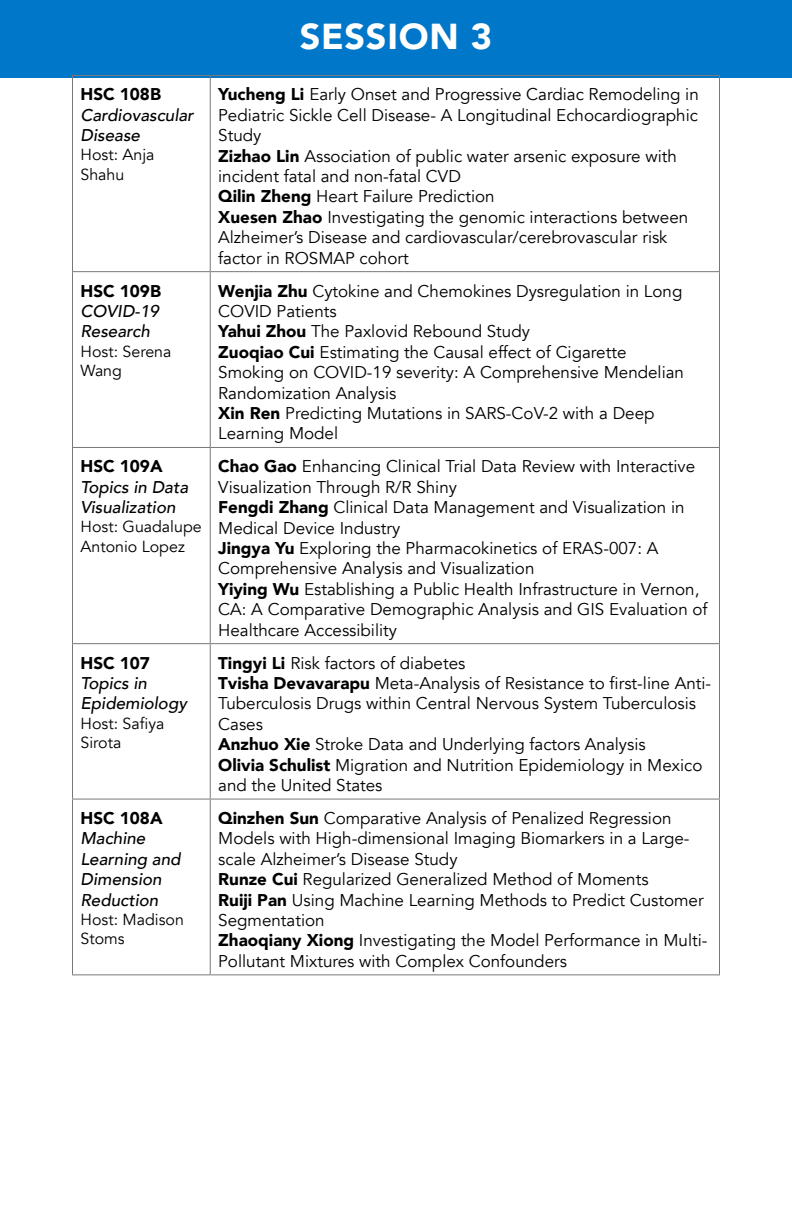
<style>
.page{position:relative;width:792px;height:1224px;background:#fff}
.page>*{position:absolute;margin:0;border:0;box-sizing:border-box;transform-origin:0 0}
.t1{font:900 36px "Avenir";letter-spacing:.02em;color:#fff}
.t2{font:17px/20.4px "Avenir";color:#000}
.t3{font:italic 500 17px/20.4px "Avenir";color:#000}
.t4{font:900 17px "Avenir";color:#000}
.t5{font:16px/19.2px "Avenir";color:#000}
.s1{font-weight:900}
</style>
<div class="page">
<div style="left:0;top:0;width:792px;height:78px;background:#0077c8"></div>
<hr style="left:72px;top:75px;width:138px;height:1px;background:#75787b">
<hr style="left:72px;top:76px;width:1px;height:195px;background:#75787b">
<hr style="left:210px;top:75px;width:510px;height:1px;background:#75787b">
<hr style="left:210px;top:76px;width:1px;height:195px;background:#75787b">
<hr style="left:719px;top:76px;width:1px;height:195px;background:#75787b">
<hr style="left:72px;top:271px;width:138px;height:1px;background:#75787b">
<hr style="left:72px;top:272px;width:1px;height:175px;background:#75787b">
<hr style="left:210px;top:271px;width:510px;height:1px;background:#75787b">
<hr style="left:210px;top:272px;width:1px;height:175px;background:#75787b">
<hr style="left:719px;top:272px;width:1px;height:175px;background:#75787b">
<hr style="left:72px;top:447px;width:138px;height:1px;background:#75787b">
<hr style="left:72px;top:448px;width:1px;height:195px;background:#75787b">
<hr style="left:210px;top:447px;width:510px;height:1px;background:#75787b">
<hr style="left:210px;top:448px;width:1px;height:195px;background:#75787b">
<hr style="left:719px;top:448px;width:1px;height:195px;background:#75787b">
<hr style="left:72px;top:643px;width:138px;height:1px;background:#75787b">
<hr style="left:72px;top:644px;width:1px;height:155px;background:#75787b">
<hr style="left:210px;top:643px;width:510px;height:1px;background:#75787b">
<hr style="left:210px;top:644px;width:1px;height:155px;background:#75787b">
<hr style="left:719px;top:644px;width:1px;height:155px;background:#75787b">
<hr style="left:72px;top:799px;width:138px;height:1px;background:#75787b">
<hr style="left:72px;top:800px;width:1px;height:174px;background:#75787b">
<hr style="left:210px;top:799px;width:510px;height:1px;background:#75787b">
<hr style="left:210px;top:800px;width:1px;height:174px;background:#75787b">
<hr style="left:719px;top:800px;width:1px;height:174px;background:#75787b">
<hr style="left:72px;top:974px;width:138px;height:1px;background:#75787b">
<hr style="left:210px;top:974px;width:510px;height:1px;background:#75787b">
<h1 class="t1" style="left:300px;top:6px;width:194px">SESSION 3</h1>
<p class="t4" style="left:80px;top:80px;width:82px">HSC 108B</p>
<p class="t3" style="left:80px;top:105px;width:115px">Cardiovascular<br>Disease</p>
<p class="t5" style="left:80px;top:146px;width:76px">Host: Anja<br>Shahu</p>
<p class="t2" style="left:218px;top:85px;width:482px"><span class="s1">Yucheng Li</span> Early Onset and Progressive Cardiac Remodeling in Pediatric Sickle Cell Disease- A Longitudinal Echocardiographic Study<br><span class="s1">Zizhao Lin</span> Association of public water arsenic exposure with incident fatal and non-fatal CVD<br><span class="s1">Qilin Zheng</span> Heart Failure Prediction<br><span class="s1">Xuesen Zhao</span> Investigating the genomic interactions between Alzheimer’s Disease and cardiovascular/cerebrovascular risk factor in ROSMAP cohort</p>
<p class="t4" style="left:81px;top:276px;width:82px">HSC 109B</p>
<p class="t3" style="left:81px;top:301px;width:80px">COVID-19<br>Research</p>
<p class="t5" style="left:80px;top:342px;width:92px">Host: Serena<br>Wang</p>
<p class="t2" style="left:218px;top:281px;width:467px"><span class="s1">Wenjia Zhu</span> Cytokine and Chemokines Dysregulation in Long COVID Patients<br><span class="s1">Yahui Zhou</span> The Paxlovid Rebound Study<br><span class="s1">Zuoqiao Cui</span> Estimating the Causal effect of Cigarette Smoking on COVID-19 severity: A Comprehensive Mendelian Randomization Analysis<br><span class="s1">Xin Ren</span> Predicting Mutations in SARS-CoV-2 with a Deep Learning Model</p>
<p class="t4" style="left:81px;top:452px;width:84px">HSC 109A</p>
<p class="t3" style="left:81px;top:477px;width:109px">Topics in Data<br>Visualization</p>
<p class="t5" style="left:80px;top:518px;width:123px">Host: Guadalupe<br>Antonio Lopez</p>
<p class="t2" style="left:218px;top:457px;width:491px"><span class="s1">Chao Gao</span> Enhancing Clinical Trial Data Review with Interactive Visualization Through R/R Shiny<br><span class="s1">Fengdi Zhang</span> Clinical Data Management and Visualization in Medical Device Industry<br><span class="s1">Jingya Yu</span> Exploring the Pharmacokinetics of ERAS-007: A Comprehensive Analysis and Visualization<br><span class="s1">Yiying Wu</span> Establishing a Public Health Infrastructure in Vernon, CA: A Comparative Demographic Analysis and GIS Evaluation of Healthcare Accessibility</p>
<p class="t4" style="left:81px;top:648px;width:71px">HSC 107</p>
<p class="t3" style="left:81px;top:673px;width:108px">Topics in<br>Epidemiology</p>
<p class="t5" style="left:80px;top:714px;width:85px">Host: Safiya<br>Sirota</p>
<p class="t2" style="left:218px;top:653px;width:494px"><span class="s1">Tingyi Li</span> Risk factors of diabetes<br><span class="s1">Tvisha Devavarapu</span> Meta-Analysis of Resistance to first-line Anti-Tuberculosis Drugs within Central Nervous System Tuberculosis Cases<br><span class="s1">Anzhuo Xie</span> Stroke Data and Underlying factors Analysis<br><span class="s1">Olivia Schulist</span> Migration and Nutrition Epidemiology in Mexico and the United States</p>
<p class="t4" style="left:81px;top:804px;width:84px">HSC 108A</p>
<p class="t3" style="left:81px;top:829px;width:102px">Machine<br>Learning and<br>Dimension<br>Reduction</p>
<p class="t5" style="left:80px;top:910px;width:105px">Host: Madison<br>Stoms</p>
<p class="t2" style="left:218px;top:808px;width:491px"><span class="s1">Qinzhen Sun</span> Comparative Analysis of Penalized Regression Models with High-dimensional Imaging Biomarkers in a Large&shy;scale Alzheimer’s Disease Study<br><span class="s1">Runze Cui</span> Regularized Generalized Method of Moments<br><span class="s1">Ruiji Pan</span> Using Machine Learning Methods to Predict Customer Segmentation<br><span class="s1">Zhaoqiany Xiong</span> Investigating the Model Performance in Multi-Pollutant Mixtures with Complex Confounders</p>
</div>
